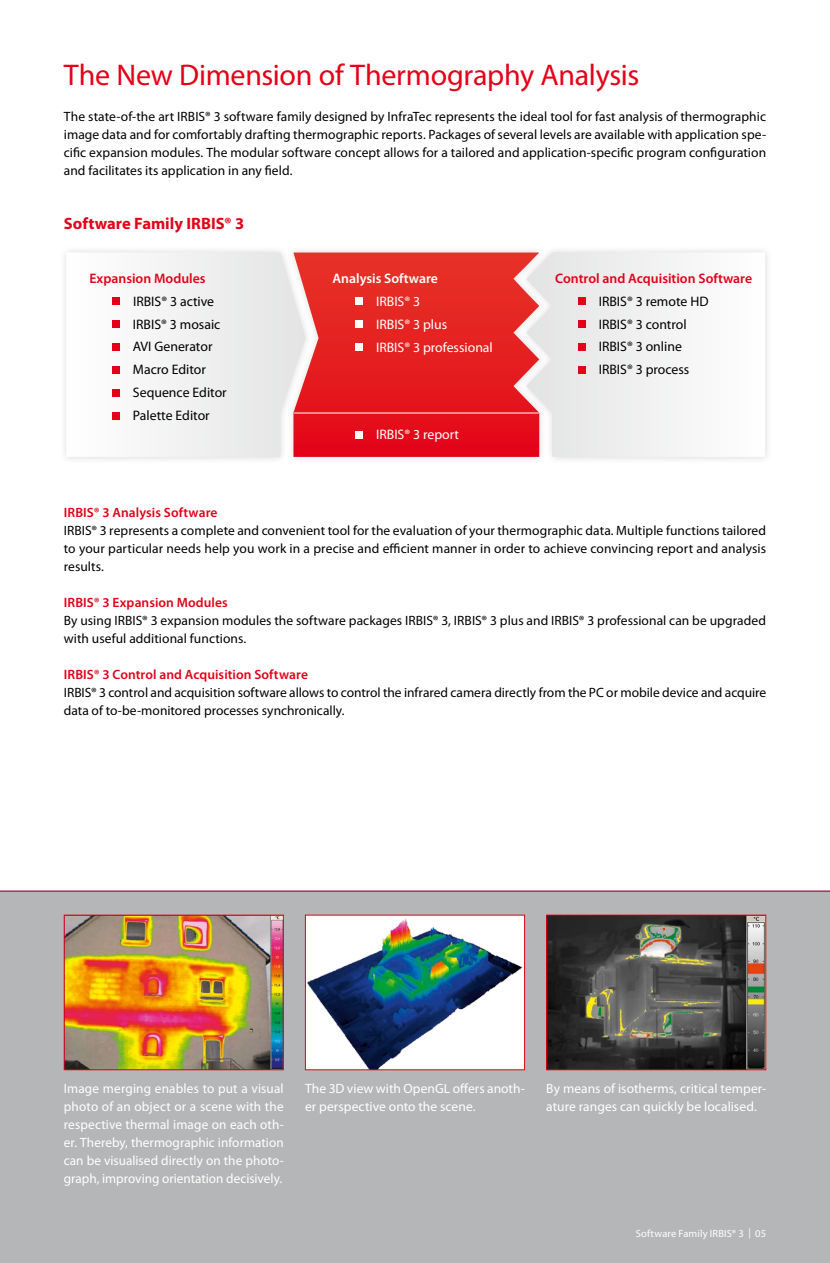
<style>
.page{position:relative;width:830px;height:1263px;background:#fff}
.page>*{position:absolute;margin:0;border:0;box-sizing:border-box;transform-origin:0 0}
.t1{font:30px "Myriad Pro";letter-spacing:-.01em;color:#e30018}
.t2{font:700 16.5px "Myriad Pro";color:#e30018}
.t3{font:13.8px/23px "Myriad Pro";color:#000}
.t4{font:13.8px/23px "Myriad Pro";color:#fff}
.t5{font:600 13.8px "Myriad Pro";color:#e30018}
.t6{font:600 13.8px "Myriad Pro";color:#fff}
.t7{font:13.5px/18px "Myriad Pro";color:#000;text-align:justify}
.t8{font:13.5px/18px "Myriad Pro";color:#fff}
.t9{font:600 13.5px "Myriad Pro";letter-spacing:.005em;color:#e30018}
.t10{font:10.5px "Myriad Pro";letter-spacing:.01em;color:#fff}
</style>
<div class="page">
<div style="left:0;top:891px;width:829px;height:372px;background:#b5b6b7"></div>
<hr style="left:0;top:891px;width:829px;height:1px;background:#e30018">
<svg style="left:304px;top:914px;width:221px;height:156px;background:#95a5b3"></svg>
<svg style="left:546px;top:914px;width:220px;height:156px;background:#504944"></svg>
<img style="left:63px;top:914px;width:221px;height:156px">
<div style="left:58px;top:245px;width:714px;height:219px;background:#f8f8f8"></div>
<svg style="left:305px;top:252px;width:221px;height:205px;background:#e52426"></svg>
<svg style="left:192px;top:252px;width:113px;height:205px"></svg>
<svg style="left:526px;top:252px;width:117px;height:205px"></svg>
<hr style="left:294px;top:413px;width:244px;height:1px;background:#fff">
<div style="left:112px;top:412px;width:8px;height:8px;background:#e30018"></div>
<div style="left:112px;top:366px;width:8px;height:8px;background:#e30018"></div>
<div style="left:112px;top:389px;width:8px;height:8px;background:#e30018"></div>
<div style="left:112px;top:297px;width:8px;height:8px;background:#e30018"></div>
<div style="left:112px;top:343px;width:8px;height:8px;background:#e30018"></div>
<div style="left:112px;top:320px;width:8px;height:8px;background:#e30018"></div>
<div style="left:355px;top:297px;width:7px;height:8px;background:#fff"></div>
<div style="left:355px;top:343px;width:7px;height:8px;background:#fff"></div>
<div style="left:355px;top:320px;width:7px;height:8px;background:#fff"></div>
<div style="left:577px;top:366px;width:8px;height:8px;background:#e30018"></div>
<div style="left:577px;top:297px;width:8px;height:8px;background:#e30018"></div>
<div style="left:577px;top:343px;width:8px;height:8px;background:#e30018"></div>
<div style="left:577px;top:320px;width:8px;height:8px;background:#e30018"></div>
<div style="left:355px;top:431px;width:7px;height:7px;background:#fff"></div>
<h1 class="t1" style="left:64px;top:56px;width:576px">The New Dimension of Thermography Analysis</h1>
<p class="t7" style="left:64px;top:107px;width:703px">The state-of-the art IRBIS® 3 software family designed by InfraTec represents the ideal tool for fast analysis of thermographic image data and for comfortably drafting thermographic reports. Packages of several levels are available with application spe&shy;cific expansion modules. The modular software concept allows for a tailored and application-specific program configuration and facilitates its application in any field.</p>
<p class="t2" style="left:64px;top:213px;width:182px">Software Family IRBIS® 3</p>
<p class="t5" style="left:89px;top:269px;width:118px">Expansion Modules</p>
<p class="t3" style="left:133px;top:289px;width:95px">IRBIS® 3 active<br>IRBIS® 3 mosaic<br>AVI Generator<br>Macro Editor<br>Sequence Editor<br>Palette Editor</p>
<p class="t6" style="left:332px;top:269px;width:107px">Analysis Software</p>
<p class="t4" style="left:376px;top:289px;width:118px">IRBIS® 3<br>IRBIS® 3 plus<br>IRBIS® 3 professional</p>
<p class="t4" style="left:376px;top:423px;width:84px">IRBIS® 3 report</p>
<p class="t5" style="left:555px;top:269px;width:198px">Control and Acquisition Software</p>
<p class="t3" style="left:598px;top:289px;width:111px">IRBIS® 3 remote HD<br>IRBIS® 3 control<br>IRBIS® 3 online<br>IRBIS® 3 process</p>
<p class="t9" style="left:64px;top:504px;width:155px">IRBIS® 3 Analysis Software</p>
<p class="t7" style="left:64px;top:521px;width:703px">IRBIS® 3 represents a complete and convenient tool for the evaluation of your thermographic data. Multiple functions tailored to your particular needs help you work in a precise and efficient manner in order to achieve convincing report and analysis results.</p>
<p class="t9" style="left:64px;top:594px;width:165px">IRBIS® 3 Expansion Modules</p>
<p class="t7" style="left:64px;top:611px;width:703px">By using IRBIS® 3 expansion modules the software packages IRBIS® 3, IRBIS® 3 plus and IRBIS® 3 professional can be upgraded with useful additional functions.</p>
<p class="t9" style="left:64px;top:666px;width:245px">IRBIS® 3 Control and Acquisition Software</p>
<p class="t7" style="left:64px;top:683px;width:703px">IRBIS® 3 control and acquisition software allows to control the infrared camera directly from the PC or mobile device and acquire data of to-be-monitored processes synchronically.</p>
<p class="t8" style="left:64px;top:1079px;width:221px;text-align:justify">Image merging enables to put a visual photo of an object or a scene with the respective thermal image on each oth&shy;er. Thereby, thermographic information can be visualised directly on the photo&shy;graph, improving orientation decisively.</p>
<p class="t8" style="left:305px;top:1079px;width:221px">The 3D view with OpenGL offers anoth&shy;er perspective onto the scene.</p>
<p class="t8" style="left:546px;top:1079px;width:221px">By means of isotherms, critical temper&shy;ature ranges can quickly be localised.</p>
<p class="t10" style="left:635px;top:1227px;width:132px">Software Family IRBIS® 3 | 05</p>
</div>
